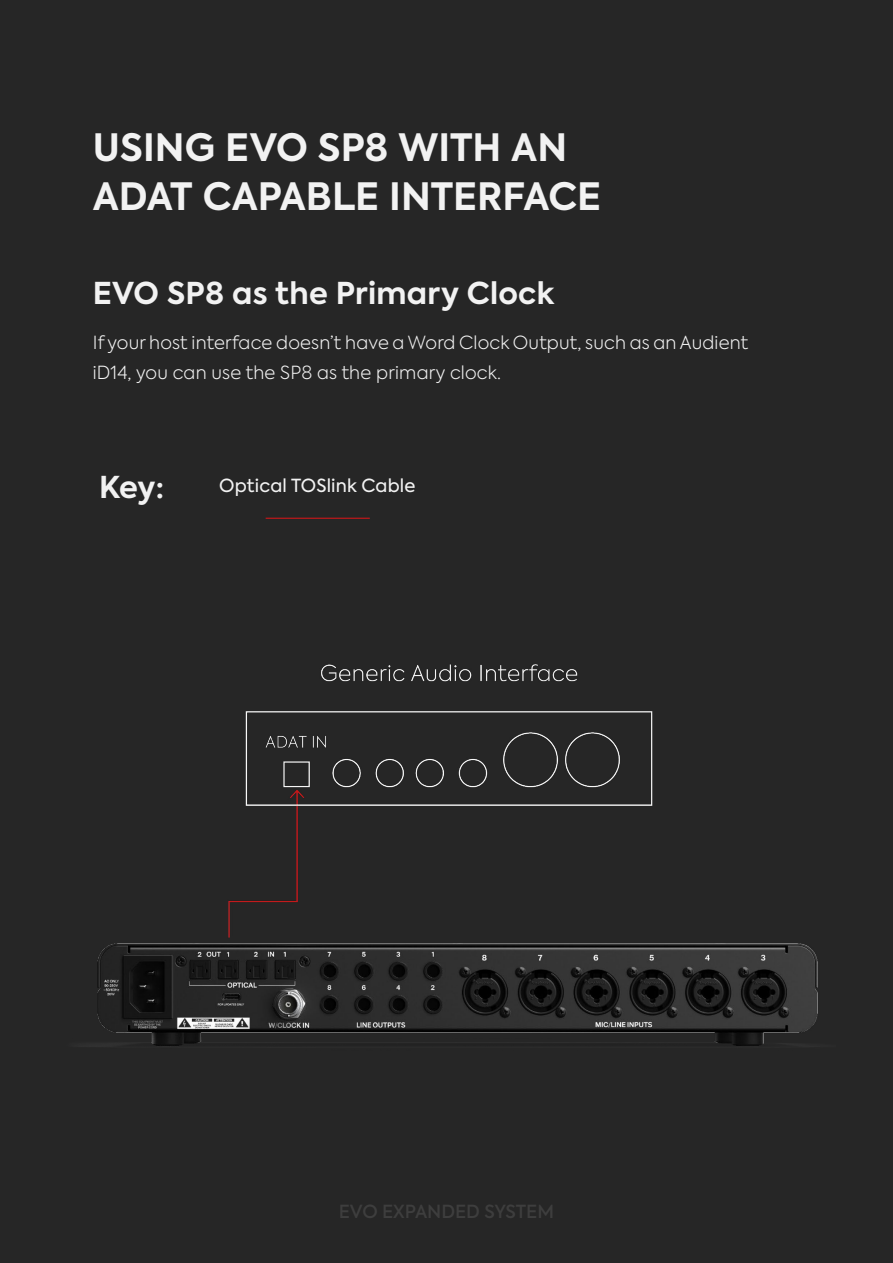
<style>
.page{position:relative;width:893px;height:1263px;background:#262626}
.page>*{position:absolute;margin:0;border:0;box-sizing:border-box;transform-origin:0 0}
.t1{font:700 37.5px/49.5px "Axiforma";color:#f2f2f2}
.t2{font:700 30px "Axiforma";letter-spacing:.01em;color:#f2f2f2}
.t3{font:300 18px/30px "Axiforma";letter-spacing:.01em;color:#f2f2f2}
.t4{font:18px "Axiforma";letter-spacing:.01em;color:#f2f2f2}
.t5{font:500 18px "Axiforma";color:#3e3e3e}
</style>
<div class="page">
<hr style="left:266px;top:518px;width:103px;height:1px;background:#cd1719">
<img style="left:89px;top:664px;width:729px;height:383px">
<h1 class="t1" style="left:93px;top:123px;width:510px">USING EVO SP8 WITH AN<br>ADAT CAPABLE INTERFACE</h1>
<h2 class="t2" style="left:93px;top:272px;width:463px">EVO SP8 as the Primary Clock</h2>
<p class="t3" style="left:93px;top:328px;width:657px">If your host interface doesn’t have a Word Clock Output, such as an Audient iD14, you can use the SP8 as the primary clock.</p>
<h2 class="t2" style="left:99px;top:467px;width:66px">Key:</h2>
<p class="t4" style="left:219px;top:474px;width:198px">Optical TOSlink Cable</p>
<p class="t5" style="left:339px;top:1199px;width:217px">EVO EXPANDED SYSTEM</p>
</div>
